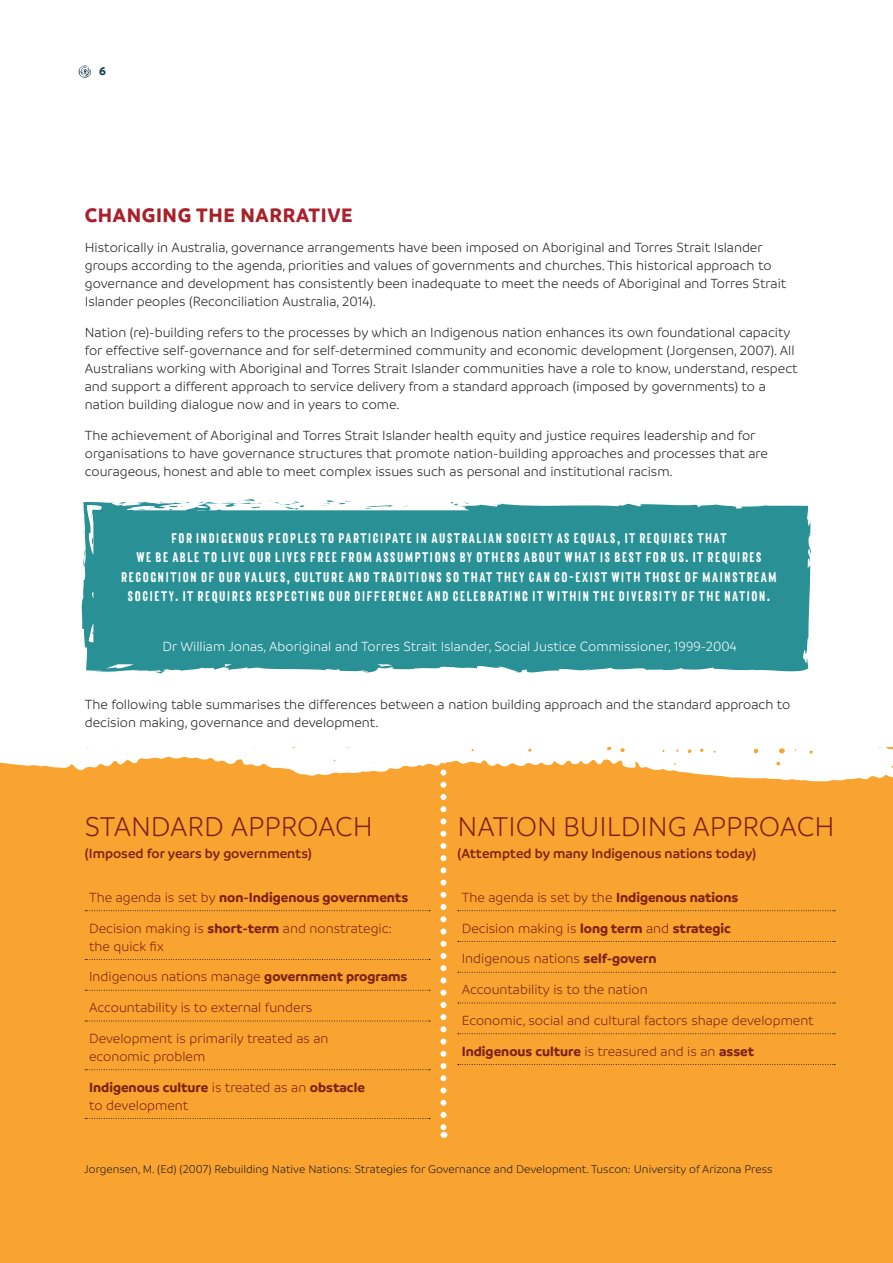
<style>
.page{position:relative;width:893px;height:1263px;background:#fff}
.page>*{position:absolute;margin:0;border:0;box-sizing:border-box;transform-origin:0 0}
.t1{font:300 29.25px "Branding";color:#7e2316}
.t2{font:700 21px "Branding";letter-spacing:.03em;color:#aa202c}
.t3{font:300 14.25px/18px "Branding";color:#231f20}
.t4{font:300 14.25px/30.8px "Branding";color:#7e2316}
.t5{font:300 14.25px "Branding";color:#fff}
.t6{font:600 14.25px "Branding";color:#7e2316}
.t7{font:13.5px/19.5px "Canvas 3 D Sans";letter-spacing:.02em;color:#fff;text-align:center}
.t8{font:300 12px "Branding";color:#231f20}
.t9{font:700 12px "Branding";color:#153d4e}
.s1{color:#a62126}
.s2{font-weight:700}
</style>
<div class="page">
<svg style="left:326px;top:500px;width:25px;height:2px"></svg>
<svg style="left:202px;top:499px;width:97px;height:3px"></svg>
<svg style="left:81px;top:502px;width:730px;height:172px;background:#36979b"></svg>
<svg style="left:111px;top:501px;width:78px;height:9px"></svg>
<svg style="left:449px;top:502px;width:20px;height:3px"></svg>
<div style="left:0;top:747px;width:893px;height:516px;background:#f9a330"></div>
<svg style="left:0;top:747px;width:893px;height:35px;fill:#fff"></svg>
<svg style="left:79px;top:65px;width:12px;height:13px"></svg>
<svg style="left:85px;top:910px;width:345px;height:1px"></svg>
<svg style="left:85px;top:959px;width:345px;height:1px"></svg>
<svg style="left:85px;top:990px;width:345px;height:1px"></svg>
<svg style="left:85px;top:1021px;width:345px;height:1px"></svg>
<svg style="left:85px;top:1069px;width:345px;height:1px"></svg>
<svg style="left:85px;top:1118px;width:345px;height:1px"></svg>
<svg style="left:458px;top:910px;width:377px;height:1px"></svg>
<svg style="left:458px;top:941px;width:377px;height:1px"></svg>
<svg style="left:458px;top:972px;width:377px;height:1px"></svg>
<svg style="left:458px;top:1003px;width:377px;height:1px"></svg>
<svg style="left:458px;top:1033px;width:377px;height:1px"></svg>
<svg style="left:458px;top:1064px;width:377px;height:1px"></svg>
<svg style="left:440px;top:772px;width:6px;height:366px"></svg>
<p class="t9" style="left:99px;top:64px;width:8px">6</p>
<h2 class="t2" style="left:85px;top:203px;width:269px">CHANG<span class="s1">ING THE NAR</span>RATIVE</h2>
<p class="t3" style="left:85px;top:239px;width:703px">Historically in Australia, governance arrangements have been imposed on Aboriginal and Torres Strait Islander groups according to the agenda, priorities and values of governments and churches. This historical approach to governance and development has consistently been inadequate to meet the needs of Aboriginal and Torres Strait Islander peoples (Reconciliation Australia, 2014).</p>
<p class="t3" style="left:85px;top:324px;width:714px">Nation (re)-building refers to the processes by which an Indigenous nation enhances its own foundational capacity for effective self-governance and for self-determined community and economic development (Jorgensen, 2007). All Australians working with Aboriginal and Torres Strait Islander communities have a role to know, understand, respect and support a different approach to service delivery from a standard approach (imposed by governments) to a nation building dialogue now and in years to come.</p>
<p class="t3" style="left:85px;top:426px;width:684px">The achievement of Aboriginal and Torres Strait Islander health equity and justice requires leadership and for organisations to have governance structures that promote nation-building approaches and processes that are courageous, honest and able to meet complex issues such as personal and institutional racism.</p>
<p class="t7" style="left:121px;top:528px;width:658px">FOR INDIGENOUS PEOPLES TO PARTICIPATE IN AUSTRALIAN SOCIETY AS EQUALS, IT REQUIRES THAT<br>WE BE ABLE TO LIVE OUR LIVES FREE FROM ASSUMPTIONS BY OTHERS ABOUT WHAT IS BEST FOR US. IT REQUIRES RECOGNITION OF OUR VALUES, CULTURE AND TRADITIONS SO THAT THEY CAN CO-EXIST WITH THOSE OF MAINSTREAM SOCIETY. IT REQUIRES RESPECTING OUR DIFFERENCE AND CELEBRATING IT WITHIN THE DIVERSITY OF THE NATION.</p>
<p class="t5" style="left:163px;top:639px;width:576px">Dr William Jonas, Aboriginal and Torres Strait Islander, Social Justice Commissioner, 1999-2004</p>
<p class="t3" style="left:85px;top:696px;width:707px">The following table summarises the differences between a nation building approach and the standard approach to decision making, governance and development.</p>
<h1 class="t1" style="left:85px;top:811px;width:290px">STANDARD APPROACH</h1>
<p class="t6" style="left:85px;top:846px;width:228px">(Imposed for years by governments)</p>
<p class="t4" style="left:89px;top:882px;width:321px">The agenda is set by <span class="s2">non-Indigenous governments<br></span>Decision making is <span class="s2">short-term</span> and nonstrategic:</p>
<p class="t4" style="left:89px;top:931px;width:320px">the quick fix<br>Indigenous nations manage <span class="s2">government programs </span>Accountability is to external funders<br>Development is primarily treated as an</p>
<p class="t4" style="left:89px;top:1041px;width:277px">economic problem<br><span class="s2">Indigenous culture</span> is treated as an <span class="s2">obstacle</span></p>
<p class="t4" style="left:89px;top:1090px;width:101px">to development</p>
<h1 class="t1" style="left:457px;top:811px;width:379px">NATION BUILDING APPROACH</h1>
<p class="t6" style="left:457px;top:846px;width:300px">(Attempted by many Indigenous nations today)</p>
<p class="t4" style="left:462px;top:882px;width:354px">The agenda is set by the <span class="s2">Indigenous nations<br></span>Decision making is <span class="s2">long term</span> and <span class="s2">strategic<br></span>Indigenous nations <span class="s2">self-govern<br></span>Accountability is to the nation<br>Economic, social and cultural factors shape development <span class="s2">Indigenous culture</span> is treasured and is an <span class="s2">asset</span></p>
<p class="t8" style="left:84px;top:1163px;width:690px">Jorgensen, M. (Ed) (2007) Rebuilding Native Nations: Strategies for Governance and Development. Tuscon: University of Arizona Press</p>
</div>
